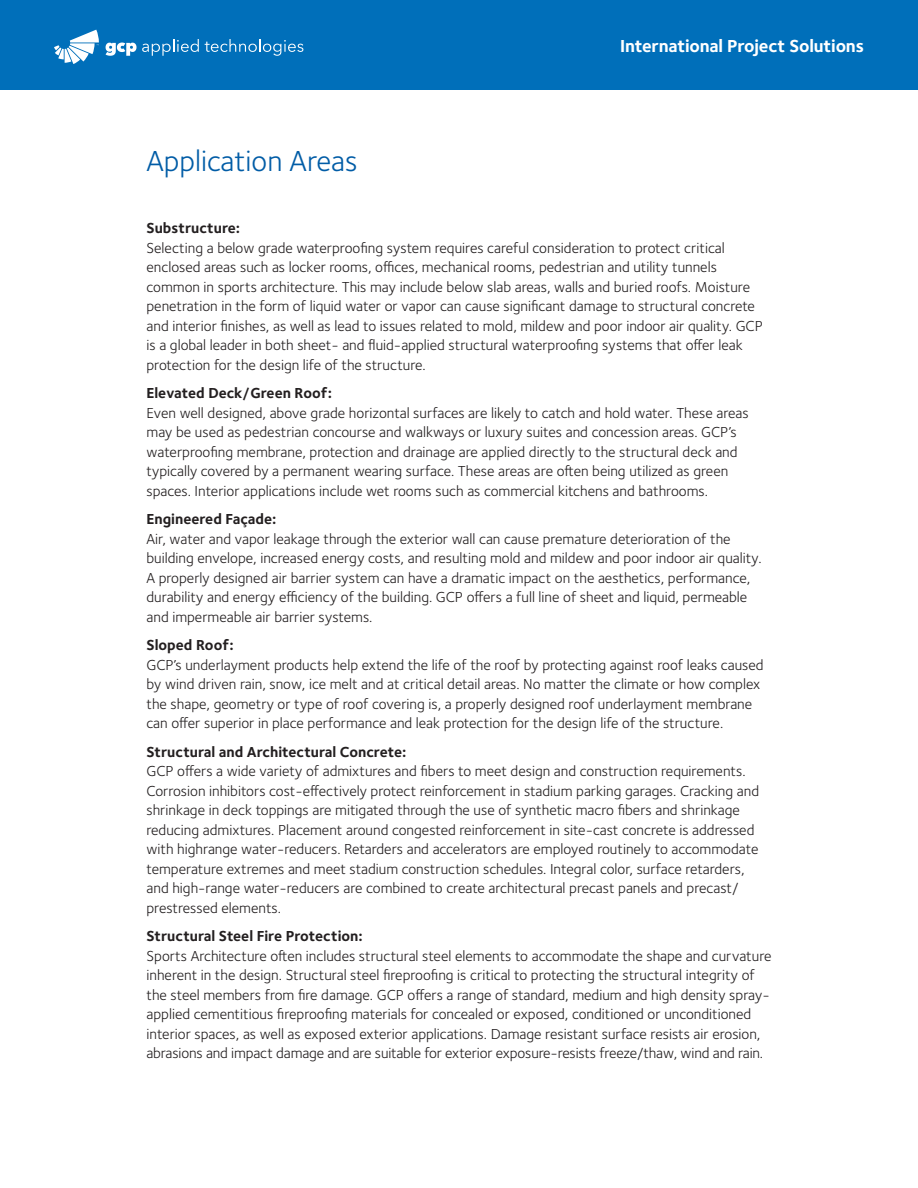
<style>
.page{position:relative;width:918px;height:1188px;background:#fff}
.page>*{position:absolute;margin:0;border:0;box-sizing:border-box;transform-origin:0 0}
.Paragraph_Title{font:30px "Foundry Sterling";color:#015ca6}
.Cover_Page_Sub_Heade{font:700 18px "Foundry Sterling";letter-spacing:-.01em;color:#fff}
.Paragraph_Body{font:15px/19.5px "Foundry Sterling";color:#231f20}
.Paragraph_Header{font:700 15px "Foundry Sterling";color:#231f20}
</style>
<div class="page">
<div style="left:0;top:0;width:918px;height:90px;background:#006fba"></div>
<svg style="left:106px;top:39px;width:93px;height:17px"></svg>
<svg style="left:205px;top:39px;width:98px;height:17px"></svg>
<svg style="left:54px;top:30px;width:45px;height:34px"></svg>
<p class="Paragraph_Title" style="left:147px;top:144px;width:213px">Application Areas</p>
<p class="Cover_Page_Sub_Heade" style="left:620px;top:35px;width:245px">International Project Solutions</p>
<p class="Paragraph_Header" style="left:147px;top:219px;width:95px">Substructure:</p>
<p class="Paragraph_Body" style="left:147px;top:238px;width:618px">Selecting a below grade waterproofing system requires careful consideration to protect critical enclosed areas such as locker rooms, offices, mechanical rooms, pedestrian and utility tunnels common in sports architecture. This may include below slab areas, walls and buried roofs. Moisture penetration in the form of liquid water or vapor can cause significant damage to structural concrete and interior finishes, as well as lead to issues related to mold, mildew and poor indoor air quality. GCP is a global leader in both sheet- and fluid-applied structural waterproofing systems that offer leak protection for the design life of the structure.</p>
<p class="Paragraph_Header" style="left:147px;top:384px;width:187px">Elevated Deck/Green Roof:</p>
<p class="Paragraph_Body" style="left:147px;top:403px;width:604px">Even well designed, above grade horizontal surfaces are likely to catch and hold water. These areas may be used as pedestrian concourse and walkways or luxury suites and concession areas. GCP’s waterproofing membrane, protection and drainage are applied directly to the structural deck and typically covered by a permanent wearing surface. These areas are often being utilized as green spaces. Interior applications include wet rooms such as commercial kitchens and bathrooms.</p>
<p class="Paragraph_Header" style="left:147px;top:510px;width:132px">Engineered Façade:</p>
<p class="Paragraph_Body" style="left:147px;top:529px;width:617px">Air, water and vapor leakage through the exterior wall can cause premature deterioration of the building envelope, increased energy costs, and resulting mold and mildew and poor indoor air quality.<br>A properly designed air barrier system can have a dramatic impact on the aesthetics, performance, durability and energy efficiency of the building. GCP offers a full line of sheet and liquid, permeable and impermeable air barrier systems.</p>
<p class="Paragraph_Header" style="left:147px;top:636px;width:89px">Sloped Roof:</p>
<p class="Paragraph_Body" style="left:147px;top:655px;width:619px">GCP’s underlayment products help extend the life of the roof by protecting against roof leaks caused by wind driven rain, snow, ice melt and at critical detail areas. No matter the climate or how complex the shape, geometry or type of roof covering is, a properly designed roof underlayment membrane can offer superior in place performance and leak protection for the design life of the structure.</p>
<p class="Paragraph_Header" style="left:147px;top:743px;width:261px">Structural and Architectural Concrete:</p>
<p class="Paragraph_Body" style="left:147px;top:762px;width:614px">GCP offers a wide variety of admixtures and fibers to meet design and construction requirements.<br>Corrosion inhibitors cost-effectively protect reinforcement in stadium parking garages. Cracking and shrinkage in deck toppings are mitigated through the use of synthetic macro fibers and shrinkage reducing admixtures. Placement around congested reinforcement in site-cast concrete is addressed with highrange water-reducers. Retarders and accelerators are employed routinely to accommodate temperature extremes and meet stadium construction schedules. Integral color, surface retarders, and high-range water-reducers are combined to create architectural precast panels and precast/ prestressed elements.</p>
<p class="Paragraph_Header" style="left:147px;top:927px;width:218px">Structural Steel Fire Protection:</p>
<p class="Paragraph_Body" style="left:147px;top:946px;width:627px">Sports Architecture often includes structural steel elements to accommodate the shape and curvature inherent in the design. Structural steel fireproofing is critical to protecting the structural integrity of the steel members from fire damage. GCP offers a range of standard, medium and high density spray&shy;applied cementitious fireproofing materials for concealed or exposed, conditioned or unconditioned interior spaces, as well as exposed exterior applications. Damage resistant surface resists air erosion, abrasions and impact damage and are suitable for exterior exposure-resists freeze/thaw, wind and rain.</p>
</div>
